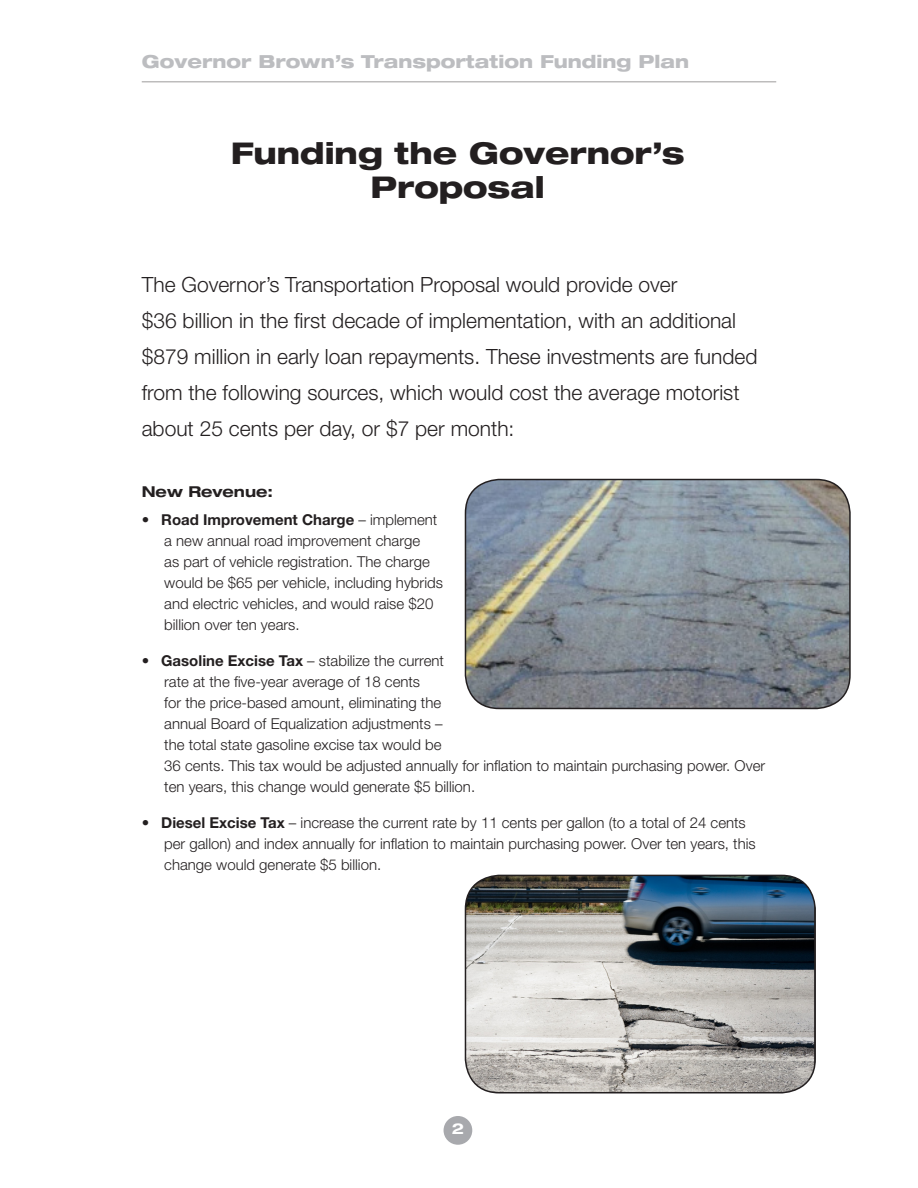
<style>
.page{position:relative;width:918px;height:1188px;background:#fff}
.page>*{position:absolute;margin:0;border:0;box-sizing:border-box;transform-origin:0 0}
.TF_main_head{font:800 expanded 30px/34.5px "Helvetica Neue";color:#231f20;text-align:center}
.Section_presummary_P{font:300 21px/36px "Helvetica Neue";color:#231f20}
.t1{font:800 expanded 18px "Helvetica Neue";color:#bcbdc0}
.TF_bullit_1{font:300 15px/21px "Helvetica Neue";color:#231f20}
.TF_BF1{font:700 expanded 15px "Helvetica Neue";color:#231f20}
.t2{font:700 expanded 15px "Helvetica Neue";color:#fff}
.s1{font-weight:700}
</style>
<div class="page">
<hr style="left:142px;top:81px;width:634px;height:1px;background:#231f20">
<div style="left:444px;top:1116px;width:28px;height:29px;background:#a8a9ad;border-radius:50%"></div>
<img style="left:465px;top:480px;width:385px;height:228px">
<div style="left:465px;top:479px;width:386px;height:230px;border:2px solid #231f20;border-radius:34px"></div>
<img style="left:465px;top:875px;width:349px;height:218px">
<div style="left:465px;top:875px;width:351px;height:219px;border:2px solid #231f20;border-radius:34px"></div>
<p class="t1" style="left:142px;top:50px;width:549px">Governor Brown’s Transportation Funding Plan</p>
<p class="TF_main_head" style="left:231px;top:135px;width:455px">Funding the Governor’s<br>Proposal</p>
<p class="Section_presummary_P" style="left:142px;top:266px;width:617px">The Governor’s Transportation Proposal would provide over<br>$36 billion in the first decade of implementation, with an additional $879 million in early loan repayments. These investments are funded from the following sources, which would cost the average motorist about 25 cents per day, or $7 per month:</p>
<p class="TF_BF1" style="left:142px;top:483px;width:133px">New Revenue:</p>
<p class="TF_bullit_1" style="left:164px;top:509px;width:280px;text-indent:-22px"><span class="s1">• Road Improvement Charge</span> – implement a new annual road improvement charge<br>as part of vehicle registration. The charge would be $65 per vehicle, including hybrids and electric vehicles, and would raise $20 billion over ten years.</p>
<p class="TF_bullit_1" style="left:164px;top:650px;width:602px;text-indent:-22px"><span class="s1">• Gasoline Excise Tax</span> – stabilize the current<br>rate at the five-year average of 18 cents<br>for the price-based amount, eliminating the<br>annual Board of Equalization adjustments –<br>the total state gasoline excise tax would be<br>36 cents. This tax would be adjusted annually for inflation to maintain purchasing power. Over ten years, this change would generate $5 billion.</p>
<p class="TF_bullit_1" style="left:164px;top:812px;width:593px;text-indent:-23px"><span class="s1">• Diesel Excise Tax</span> – increase the current rate by 11 cents per gallon (to a total of 24 cents per gallon) and index annually for inflation to maintain purchasing power. Over ten years, this change would generate $5 billion.</p>
<p class="t2" style="left:452px;top:1120px;width:14px">2</p>
</div>
